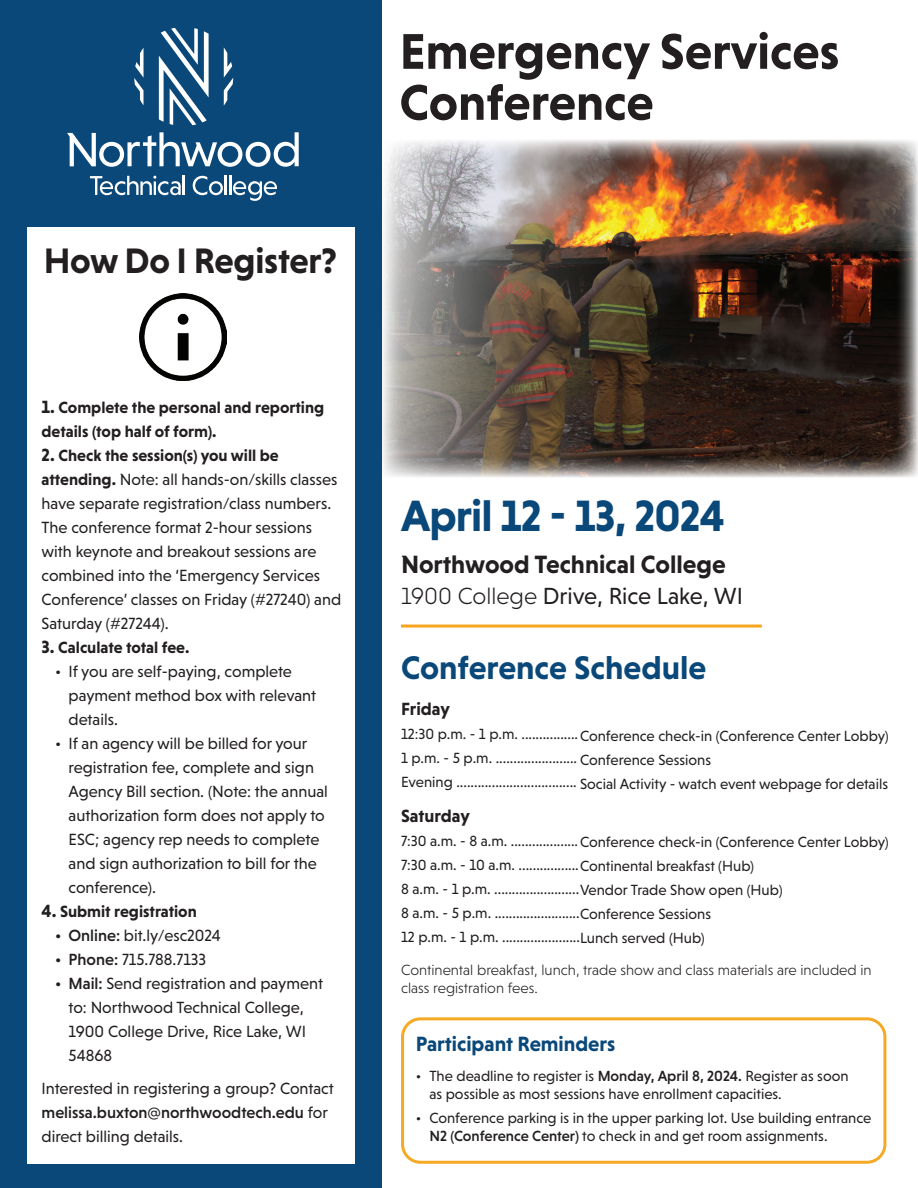
<style>
.page{position:relative;width:918px;height:1188px;background:#fff}
.page>*{position:absolute;margin:0;border:0;box-sizing:border-box;transform-origin:0 0}
.t1{font:700 51px/51px "Niveau Grotesk";color:#231f20}
.Niveau_Grotesk-Bold{font:700 44.55px "Niveau Grotesk";letter-spacing:-.02em;color:#094879}
.t2{font:700 36px "Niveau Grotesk";letter-spacing:-.005em;color:#231f20}
.t3{font:700 33.3px "Niveau Grotesk";color:#094879}
.Niveau_Grotesk-Bold-2{font:700 25.5px "Niveau Grotesk";color:#231f20}
.Niveau_Grotesk-Bold-3{font:23.7px "Niveau Grotesk";color:#231f20}
.t4{font:700 21px "Niveau Grotesk";color:#094879}
.t5{font:700 18px "Niveau Grotesk";color:#231f20}
.t6{font:16.5px/24px "Niveau Grotesk";color:#231f20}
.t7{font:700 16.5px/24px "Niveau Grotesk";color:#231f20}
.t8{font:15px/24px "Niveau Grotesk";color:#231f20}
.t9{font:300 15px/18px "Niveau Grotesk";color:#231f20}
.s1{font-size:18px}
.s2{font-weight:700;font-size:18px}
.s3{font-weight:700}
.s4{font-weight:500}
.s5{font-weight:300}
</style>
<div class="page">
<div style="left:0;top:0;width:382px;height:1188px;background:#094879"></div>
<div style="left:27px;top:227px;width:327px;height:937px;background:#fff"></div>
<svg style="left:90px;top:176px;width:95px;height:19px"></svg>
<svg style="left:193px;top:176px;width:84px;height:25px"></svg>
<svg style="left:67px;top:132px;width:232px;height:35px"></svg>
<svg style="left:159px;top:28px;width:50px;height:97px"></svg>
<svg style="left:224px;top:48px;width:9px;height:57px"></svg>
<svg style="left:134px;top:48px;width:10px;height:57px"></svg>
<hr style="left:401px;top:625px;width:361px;height:3px;background:#f7a51f">
<div style="left:401px;top:1017px;width:485px;height:147px;border:3px solid #f6a925;border-radius:18px"></div>
<img style="left:383px;top:140px;width:535px;height:337px">
<img style="left:139px;top:294px;width:88px;height:87px">
<p class="t2" style="left:44px;top:240px;width:295px">How Do I Register?</p>
<p class="t7" style="left:42px;top:395px;width:284px"><span class="s1">1.</span> Complete the personal and reporting details (top half of form).</p>
<p class="t6" style="left:42px;top:443px;width:301px"><span class="s2">2.</span> <span class="s3">Check the session(s) you will be attending.</span> Note: all hands-on/skills classes have separate registration/class numbers.<br>The conference format 2-hour sessions with keynote and breakout sessions are combined into the ‘Emergency Services Conference’ classes on Friday (#27240) and Saturday (#27244).</p>
<p class="t7" style="left:42px;top:635px;width:149px"><span class="s1">3.</span> Calculate total fee.</p>
<p class="t6" style="left:69px;top:659px;width:249px;text-indent:-14px">• If you are self-paying, complete payment method box with relevant details.</p>
<p class="t6" style="left:69px;top:731px;width:261px;text-indent:-14px">• If an agency will be billed for your registration fee, complete and sign Agency Bill section. (Note: the annual authorization form does not apply to ESC; agency rep needs to complete and sign authorization to bill for the conference).</p>
<p class="t7" style="left:42px;top:899px;width:157px"><span class="s1">4.</span> Submit registration</p>
<p class="t6" style="left:55px;top:923px;width:167px"><span class="s4">• Online:</span> bit.ly/esc2024</p>
<p class="t6" style="left:55px;top:947px;width:153px"><span class="s4">• Phone:</span> 715.788.7133</p>
<p class="t6" style="left:69px;top:971px;width:256px;text-indent:-14px"><span class="s4">• Mail:</span> Send registration and payment to: Northwood Technical College,<br>1900 College Drive, Rice Lake, WI<br>54868</p>
<p class="t6" style="left:42px;top:1076px;width:294px">Interested in registering a group? Contact <span class="s4">melissa.buxton@northwoodtech.edu</span> for direct billing details.</p>
<p class="t1" style="left:400px;top:25px;width:441px">Emergency Services<br>Conference</p>
<p class="Niveau_Grotesk-Bold" style="left:401px;top:490px;width:325px">April 12 - 13, 2024</p>
<p class="Niveau_Grotesk-Bold-2" style="left:401px;top:550px;width:326px">Northwood Technical College</p>
<p class="Niveau_Grotesk-Bold-3" style="left:401px;top:582px;width:344px"><span class="s5">1900 College</span> Drive, Rice Lake, WI</p>
<p class="t3" style="left:401px;top:648px;width:307px">Conference Schedule</p>
<p class="t5" style="left:401px;top:699px;width:50px">Friday</p>
<p class="t8" style="left:401px;top:722px;width:179px;text-align:justify">12:30 p.m. - 1 p.m. ................<br>1 p.m. - 5 p.m. .......................<br>Evening ..................................</p>
<p class="t5" style="left:401px;top:805px;width:70px">Saturday</p>
<p class="t8" style="left:401px;top:829px;width:179px">7:30 a.m. - 8 a.m. ...................</p>
<p class="t8" style="left:401px;top:853px;width:180px">7:30 a.m. - 10 a.m. .................<br>8 a.m. - 1 p.m. ........................</p>
<p class="t8" style="left:401px;top:901px;width:180px">8 a.m. - 5 p.m. ........................<br>12 p.m. - 1 p.m. ......................</p>
<p class="t8" style="left:580px;top:724px;width:310px">Conference check-in (Conference Center Lobby)<br>Conference Sessions<br>Social Activity - watch event webpage for details</p>
<p class="t8" style="left:580px;top:830px;width:310px">Conference check-in (Conference Center Lobby)<br>Continental breakfast (Hub)<br>Vendor Trade Show open (Hub)</p>
<p class="t8" style="left:580px;top:902px;width:133px">Conference Sessions<br>Lunch served (Hub)</p>
<p class="t9" style="left:401px;top:961px;width:472px">Continental breakfast, lunch, trade show and class materials are included in class registration fees.</p>
<p class="t4" style="left:416px;top:1032px;width:201px">Participant Reminders</p>
<p class="t8" style="left:429px;top:1067px;width:421px;line-height:18px;text-indent:-14px">• The deadline to register is <span class="s4">Monday, April 8, 2024.</span> Register as soon as possible as most sessions have enrollment capacities.</p>
<p class="t8" style="left:429px;top:1109px;width:444px;line-height:18px;text-indent:-14px">• Conference parking is in the upper parking lot. Use building entrance<br><span class="s4">N2 (Conference Center)</span> to check in and get room assignments.</p>
</div>
